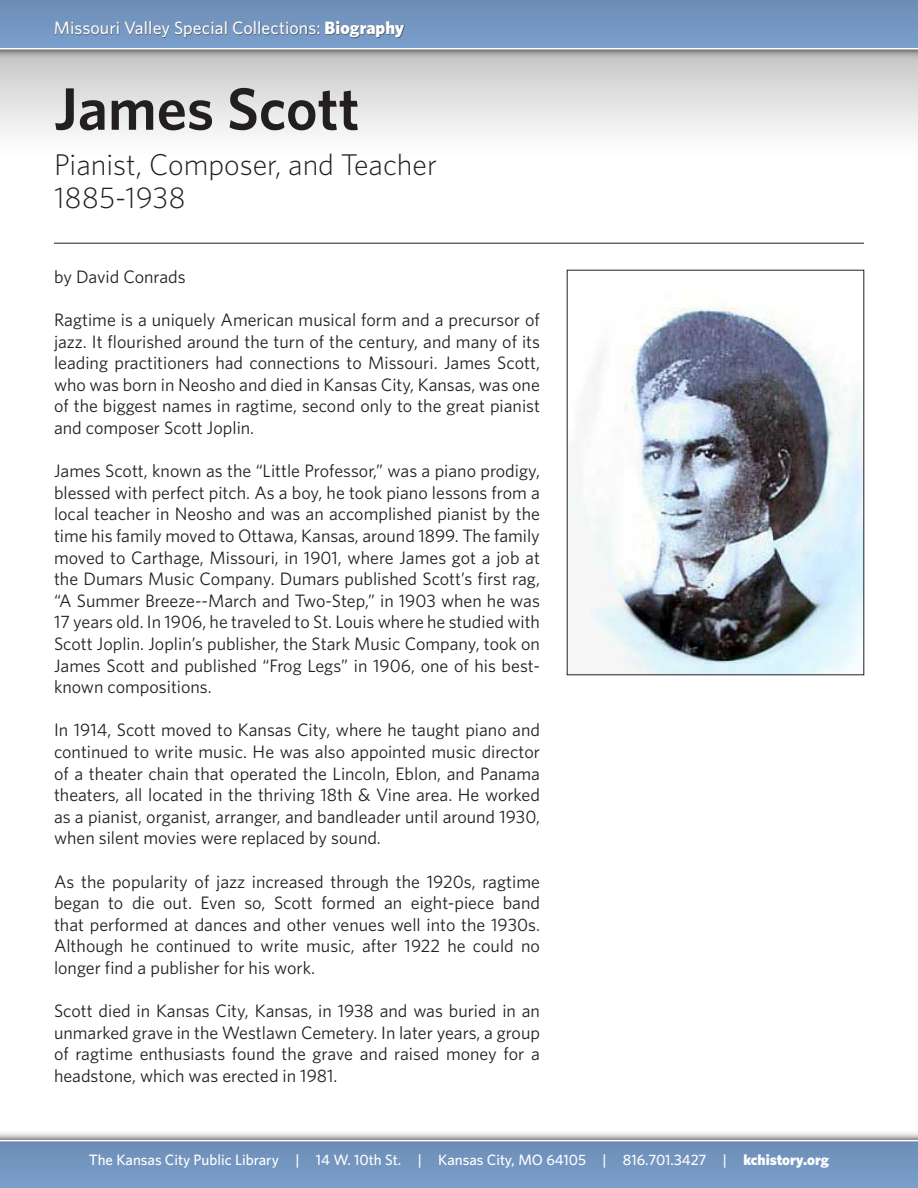
<style>
.page{position:relative;width:918px;height:1188px;background:#fff}
.page>*{position:absolute;margin:0;border:0;box-sizing:border-box;transform-origin:0 0}
.t1{font:600 60px "Whitney";color:#231f20}
.t2{font:300 30px "Whitney";color:#231f20}
.t3{font:18px/21.6px "Whitney";color:#231f20;text-align:justify}
.t4{font:500 18px "Whitney";color:#fff}
.t5{font:500 15px "Whitney";color:#fff}
.s1{font-weight:900}
</style>
<div class="page">
<div style="left:0;top:50px;width:918px;height:108px;background:linear-gradient(to bottom,#c5c5c6,#fff)"></div>
<div style="left:0;top:0;width:918px;height:60px;background:#231f20;opacity:.75"></div>
<div style="left:0;top:0;width:918px;height:48px;background:linear-gradient(to bottom,#6c8db4,#7b9fcc)"></div>
<div style="left:52px;top:16px;width:544px;height:41px;background:#231f20;opacity:.75"></div>
<div style="left:0;top:1130px;width:918px;height:58px;background:#231f20;opacity:.75"></div>
<svg style="left:0;top:1140px;width:918px;height:2px"></svg>
<div style="left:0;top:1142px;width:918px;height:46px;background:#7396c1"></div>
<hr style="left:54px;top:243px;width:810px;height:1px;background:#231f20">
<img style="left:569px;top:307px;width:293px;height:366px">
<p class="t4" style="left:54px;top:17px;width:352px">Missouri Valley Special Collections: <span class="s1">Biography</span></p>
<p class="t1" style="left:54px;top:73px;width:307px">James Scott</p>
<p class="t2" style="left:54px;top:147px;width:385px">Pianist, Composer, and Teacher</p>
<p class="t2" style="left:54px;top:180px;width:133px">1885-1938</p>
<p class="t3" style="left:54px;top:265px;width:133px">by David Conrads</p>
<p class="t3" style="left:54px;top:309px;width:488px">Ragtime is a uniquely American musical form and a precursor of jazz. It flourished around the turn of the century, and many of its leading practitioners had connections to Missouri. James Scott, who was born in Neosho and died in Kansas City, Kansas, was one of the biggest names in ragtime, second only to the great pianist and composer Scott Joplin.</p>
<p class="t3" style="left:54px;top:460px;width:488px">James Scott, known as the “Little Professor,” was a piano prodigy, blessed with perfect pitch. As a boy, he took piano lessons from a local teacher in Neosho and was an accomplished pianist by the time his family moved to Ottawa, Kansas, around 1899. The family moved to Carthage, Missouri, in 1901, where James got a job at the Dumars Music Company. Dumars published Scott’s first rag, “A Summer Breeze--March and Two-Step,” in 1903 when he was 17 years old. In 1906, he traveled to St. Louis where he studied with Scott Joplin. Joplin’s publisher, the Stark Music Company, took on James Scott and published “Frog Legs” in 1906, one of his best&shy;known compositions.</p>
<p class="t3" style="left:54px;top:719px;width:488px">In 1914, Scott moved to Kansas City, where he taught piano and continued to write music. He was also appointed music director of a theater chain that operated the Lincoln, Eblon, and Panama theaters, all located in the thriving 18th &amp; Vine area. He worked as a pianist, organist, arranger, and bandleader until around 1930, when silent movies were replaced by sound.</p>
<p class="t3" style="left:54px;top:870px;width:488px">As the popularity of jazz increased through the 1920s, ragtime began to die out. Even so, Scott formed an eight-piece band that performed at dances and other venues well into the 1930s.<br>Although he continued to write music, after 1922 he could no longer find a publisher for his work.</p>
<p class="t3" style="left:54px;top:1000px;width:488px">Scott died in Kansas City, Kansas, in 1938 and was buried in an unmarked grave in the Westlawn Cemetery. In later years, a group of ragtime enthusiasts found the grave and raised money for a headstone, which was erected in 1981.</p>
<p class="t5" style="left:89px;top:1151px;width:742px">The Kansas City Public Library | 14 W. 10th St. | Kansas City, MO 64105 | 816.701.3427 | <span class="s1">kchistory.org</span></p>
</div>
